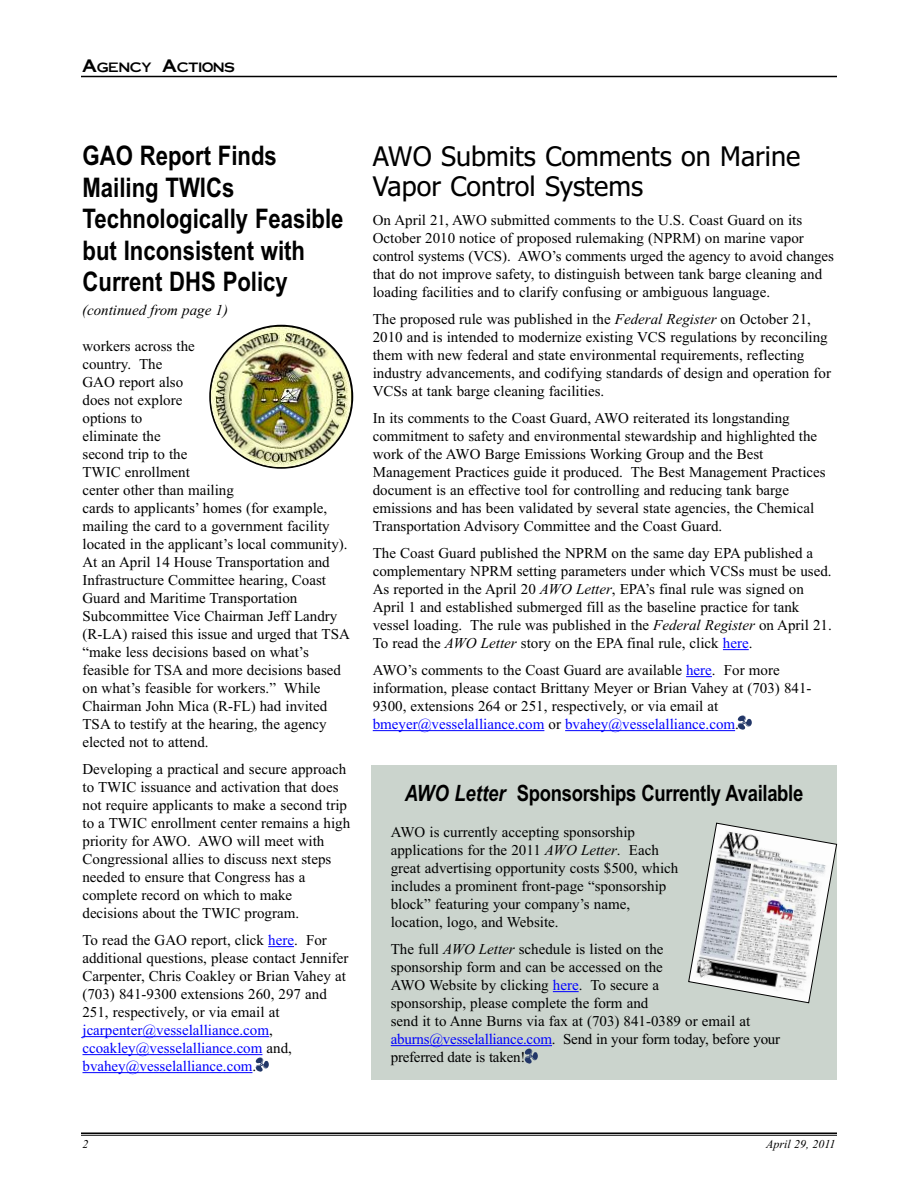
<style>
.page{position:relative;width:918px;height:1188px;background:#fff}
.page>*{position:absolute;margin:0;border:0;box-sizing:border-box;transform-origin:0 0}
.t1{font:700 27px/31.5px "Arial Narrow";color:#000}
.t2{font:27px/30px "Tahoma";color:#000}
.t3{font:700 22.5px "Arial Narrow";letter-spacing:-.015em;color:#000}
.t4{font:15px/18px "Times New Roman";color:#000}
.t5{font:italic 15px "Times New Roman";color:#000}
.t6{font:13.5px "Cornerstone";color:#000}
.t7{font:italic 12px "Times New Roman";color:#000}
.s1{font-size:18px}
.s2{color:#00f}
.s3{font-style:italic}
</style>
<div class="page">
<hr style="left:81px;top:1132px;width:756px;height:2px;background:#000">
<hr style="left:81px;top:1135px;width:756px;height:1px;background:#000">
<hr style="left:81px;top:76px;width:756px;height:1px;background:#000">
<div style="left:371px;top:765px;width:466px;height:315px;background:#cbd4cd"></div>
<img style="left:255px;top:1057px;width:13px;height:15px">
<img style="left:738px;top:715px;width:13px;height:15px">
<svg style="left:268px;top:946px;width:26px;height:1px"></svg>
<hr style="left:82px;top:1036px;width:187px;height:1px;background:#00f">
<hr style="left:82px;top:1054px;width:180px;height:1px;background:#00f">
<hr style="left:82px;top:1072px;width:170px;height:1px;background:#00f">
<svg style="left:723px;top:649px;width:26px;height:1px"></svg>
<svg style="left:686px;top:676px;width:26px;height:1px"></svg>
<hr style="left:373px;top:730px;width:171px;height:1px;background:#00f">
<hr style="left:565px;top:730px;width:170px;height:1px;background:#00f">
<img style="left:209px;top:325px;width:144px;height:144px">
<svg style="left:553px;top:991px;width:26px;height:1px"></svg>
<hr style="left:391px;top:1045px;width:161px;height:1px;background:#00f">
<svg style="left:688px;top:822px;width:149px;height:182px"></svg>
<img style="left:524px;top:1049px;width:14px;height:14px">
<p class="t6" style="left:82px;top:60px;width:154px"><span class="s1">A</span>GENCY <span class="s1">A</span>CTIONS</p>
<h1 class="t1" style="left:83px;top:140px;width:263px">GAO Report Finds<br>Mailing TWICs<br>Technologically Feasible but Inconsistent with<br>Current DHS Policy</h1>
<p class="t5" style="left:82px;top:301px;width:147px">(continued from page 1)</p>
<p class="t4" style="left:82px;top:337px;width:269px">workers across the<br>country. The<br>GAO report also<br>does not explore<br>options to<br>eliminate the<br>second trip to the<br>TWIC enrollment<br>center other than mailing<br>cards to applicants’ homes (for example, mailing the card to a government facility located in the applicant’s local community).<br>At an April 14 House Transportation and<br>Infrastructure Committee hearing, Coast<br>Guard and Maritime Transportation<br>Subcommittee Vice Chairman Jeff Landry (R-LA) raised this issue and urged that TSA “make less decisions based on what’s feasible for TSA and more decisions based on what’s feasible for workers.” While<br>Chairman John Mica (R-FL) had invited<br>TSA to testify at the hearing, the agency elected not to attend.</p>
<p class="t4" style="left:82px;top:760px;width:269px">Developing a practical and secure approach to TWIC issuance and activation that does not require applicants to make a second trip to a TWIC enrollment center remains a high priority for AWO. AWO will meet with Congressional allies to discuss next steps needed to ensure that Congress has a complete record on which to make decisions about the TWIC program.</p>
<p class="t4" style="left:82px;top:931px;width:268px">To read the GAO report, click <span class="s2">here</span>. For additional questions, please contact Jennifer Carpenter, Chris Coakley or Brian Vahey at (703) 841-9300 extensions 260, 297 and 251, respectively, or via email at <span class="s2">jcarpenter@vesselalliance.com</span>, <span class="s2">ccoakley@vesselalliance.com</span> and, <span class="s2">bvahey@vesselalliance.com</span>.</p>
<h1 class="t2" style="left:373px;top:142px;width:429px">AWO Submits Comments on Marine<br>Vapor Control Systems</h1>
<p class="t4" style="left:373px;top:211px;width:463px">On April 21, AWO submitted comments to the U.S. Coast Guard on its October 2010 notice of proposed rulemaking (NPRM) on marine vapor control systems (VCS). AWO’s comments urged the agency to avoid changes that do not improve safety, to distinguish between tank barge cleaning and loading facilities and to clarify confusing or ambiguous language.</p>
<p class="t4" style="left:373px;top:310px;width:460px">The proposed rule was published in the <span class="s3">Federal Register</span> on October 21, 2010 and is intended to modernize existing VCS regulations by reconciling them with new federal and state environmental requirements, reflecting industry advancements, and codifying standards of design and operation for VCSs at tank barge cleaning facilities.</p>
<p class="t4" style="left:373px;top:409px;width:454px">In its comments to the Coast Guard, AWO reiterated its longstanding commitment to safety and environmental stewardship and highlighted the work of the AWO Barge Emissions Working Group and the Best Management Practices guide it produced. The Best Management Practices document is an effective tool for controlling and reducing tank barge emissions and has been validated by several state agencies, the Chemical Transportation Advisory Committee and the Coast Guard.</p>
<p class="t4" style="left:373px;top:544px;width:461px">The Coast Guard published the NPRM on the same day EPA published a complementary NPRM setting parameters under which VCSs must be used.<br>As reported in the April 20 <span class="s3">AWO Letter</span>, EPA’s final rule was signed on April 1 and established submerged fill as the baseline practice for tank vessel loading. The rule was published in the <span class="s3">Federal Register</span> on April 21.<br>To read the <span class="s3">AWO Letter</span> story on the EPA final rule, click <span class="s2">here</span>.</p>
<p class="t4" style="left:373px;top:661px;width:440px">AWO’s comments to the Coast Guard are available <span class="s2">here</span>. For more information, please contact Brittany Meyer or Brian Vahey at (703) 841- 9300, extensions 264 or 251, respectively, or via email at <span class="s2">bmeyer@vesselalliance.com</span> or <span class="s2">bvahey@vesselalliance.com</span>.</p>
<h2 class="t3" style="left:405px;top:780px;width:400px"><span class="s3">AWO Letter</span> Sponsorships Currently Available</h2>
<p class="t4" style="left:391px;top:823px;width:289px">AWO is currently accepting sponsorship applications for the 2011 <span class="s3">AWO Letter</span>. Each great advertising opportunity costs $500, which includes a prominent front-page “sponsorship block” featuring your company’s name, location, logo, and Website.</p>
<p class="t4" style="left:391px;top:940px;width:391px">The full <span class="s3">AWO Letter</span> schedule is listed on the<br>sponsorship form and can be accessed on the<br>AWO Website by clicking <span class="s2">here</span>. To secure a<br>sponsorship, please complete the form and<br>send it to Anne Burns via fax at (703) 841-0389 or email at <span class="s2">aburns@vesselalliance.com</span>. Send in your form today, before your preferred date is taken!</p>
<p class="t7" style="left:82px;top:1137px;width:7px">2</p>
<p class="t7" style="left:766px;top:1137px;width:71px">April 29, 2011</p>
</div>
